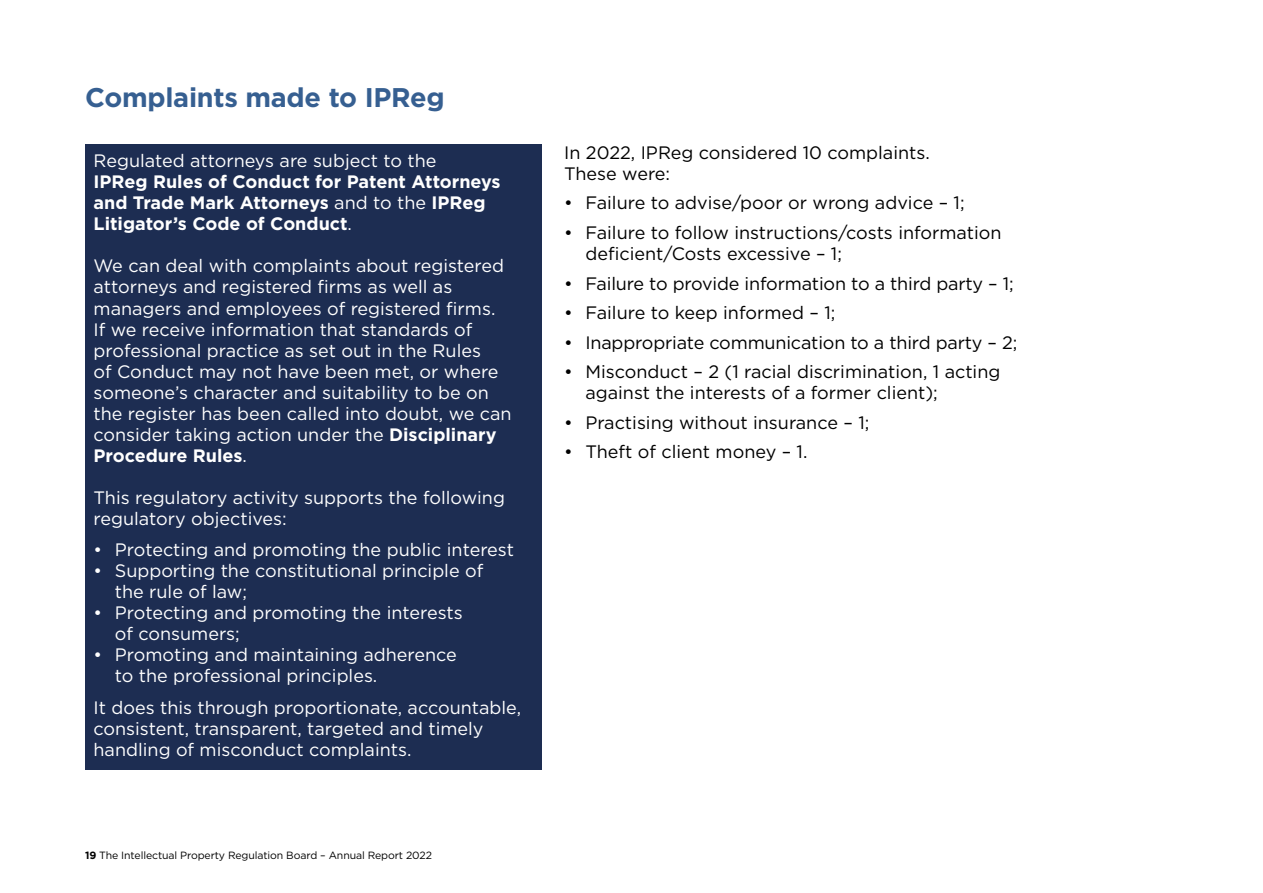
<style>
.page{position:relative;width:1263px;height:893px;background:#fff}
.page>*{position:absolute;margin:0;border:0;box-sizing:border-box;transform-origin:0 0}
.Heading{font:700 27px "Gotham";letter-spacing:-.01em;color:#365f91}
.White_text{font:18px/21px "Gotham";color:#fff}
.Paragraph{font:18px/21px "Gotham";color:#000}
.White_text-2{font:700 18px/21px "Gotham";color:#fff}
.t1{font:10.5px "Gotham";letter-spacing:-.01em;color:#000}
.s1{font-weight:400}
.s2{font-weight:700}
</style>
<div class="page">
<div style="left:85px;top:145px;width:456px;height:625px;background:#1d2d52"></div>
<h1 class="Heading" style="left:85px;top:79px;width:361px">Complaints made to IPReg</h1>
<p class="White_text-2" style="left:94px;top:150px;width:409px"><span class="s1">Regulated attorneys are subject to the<br></span>IPReg Rules of Conduct for Patent Attorneys and Trade Mark Attorneys <span class="s1">and to the</span> IPReg Litigator’s Code of Conduct<span class="s1">.</span></p>
<p class="White_text" style="left:94px;top:255px;width:420px">We can deal with complaints about registered attorneys and registered firms as well as managers and employees of registered firms.<br>If we receive information that standards of professional practice as set out in the Rules<br>of Conduct may not have been met, or where someone’s character and suitability to be on the register has been called into doubt, we can consider taking action under the <span class="s2">Disciplinary Procedure Rules</span>.</p>
<p class="White_text" style="left:94px;top:486px;width:413px">This regulatory activity supports the following regulatory objectives:</p>
<p class="White_text" style="left:94px;top:539px;width:422px">• Protecting and promoting the public interest</p>
<p class="White_text" style="left:115px;top:560px;width:370px;text-indent:-21px">• Supporting the constitutional principle of the rule of law;</p>
<p class="White_text" style="left:115px;top:602px;width:349px;text-indent:-21px">• Protecting and promoting the interests of consumers;</p>
<p class="White_text" style="left:115px;top:644px;width:344px;text-indent:-21px">• Promoting and maintaining adherence to the professional principles.</p>
<p class="White_text" style="left:94px;top:696px;width:429px">It does this through proportionate, accountable, consistent, transparent, targeted and timely handling of misconduct complaints.</p>
<p class="t1" style="left:85px;top:848px;width:348px"><span class="s2">19</span> The Intellectual Property Regulation Board – Annual Report 2022</p>
<p class="Paragraph" style="left:564px;top:142px;width:367px">In 2022, IPReg considered 10 complaints.<br>These were:</p>
<p class="Paragraph" style="left:564px;top:192px;width:402px">• Failure to advise/poor or wrong advice – 1;</p>
<p class="Paragraph" style="left:585px;top:222px;width:418px;text-indent:-21px">• Failure to follow instructions/costs information deficient/Costs excessive – 1;</p>
<p class="Paragraph" style="left:564px;top:272px;width:451px">• Failure to provide information to a third party – 1;</p>
<p class="Paragraph" style="left:564px;top:302px;width:273px">• Failure to keep informed – 1;</p>
<p class="Paragraph" style="left:564px;top:331px;width:455px">• Inappropriate communication to a third party – 2;</p>
<p class="Paragraph" style="left:585px;top:361px;width:416px;text-indent:-21px">• Misconduct – 2 (1 racial discrimination, 1 acting against the interests of a former client);</p>
<p class="Paragraph" style="left:564px;top:411px;width:307px">• Practising without insurance – 1;</p>
<p class="Paragraph" style="left:564px;top:441px;width:245px">• Theft of client money – 1.</p>
</div>
